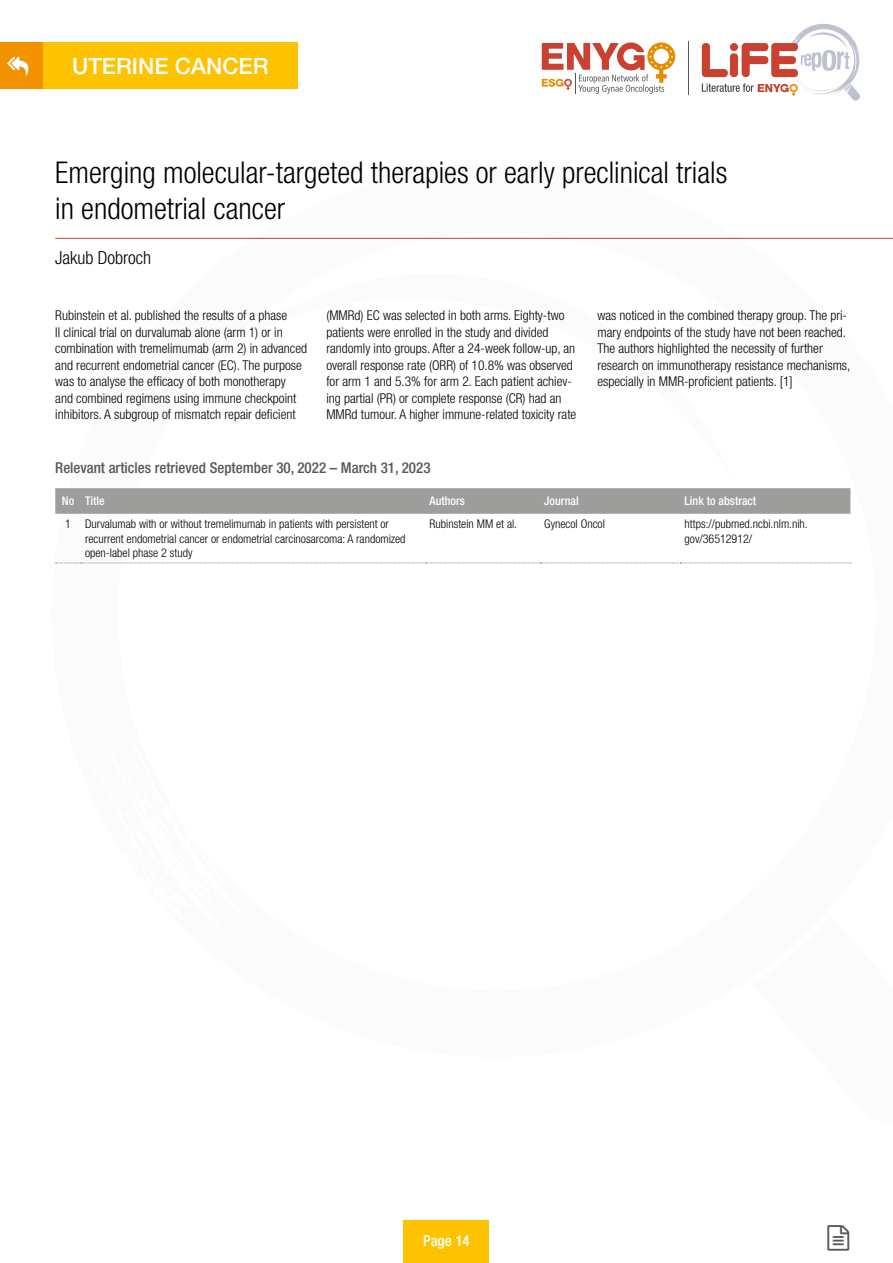
<style>
.page{position:relative;width:893px;height:1263px;background:#fff}
.page>*{position:absolute;margin:0;border:0;box-sizing:border-box;transform-origin:0 0}
.t1{font:300 condensed 30px/36px "Helvetica Neue LT Pro";color:#000}
.t2{font:500 22.5px "Helvetica Neue LT Pro";color:#fff}
.t3{font:300 condensed 18px "Helvetica Neue LT Pro";color:#000}
.t4{font:500 condensed 15px "Helvetica Neue LT Pro";color:#575756}
.t5{font:500 condensed 15px "Helvetica Neue LT Pro";color:#fff}
.t6{font:300 condensed 13.5px/16.5px "Helvetica Neue LT Pro";color:#000}
.t7{font:300 condensed 12px/14.4px "Helvetica Neue LT Pro";color:#000}
.t8{font:500 condensed 12px "Helvetica Neue LT Pro";color:#fff}
</style>
<div class="page">
<div style="left:404px;top:1220px;width:85px;height:43px;background:#fdc300"></div>
<div style="left:0;top:43px;width:298px;height:46px;background:#fdc300"></div>
<svg style="left:542px;top:42px;width:133px;height:52px"></svg>
<hr style="left:688px;top:42px;width:1px;height:53px;background:#575756">
<svg style="left:702px;top:24px;width:158px;height:77px"></svg>
<div style="left:0;top:43px;width:43px;height:46px;background:#f39200"></div>
<svg style="left:55px;top:488px;width:795px;height:26px;background:#9e9e9d"></svg>
<svg style="left:55px;top:563px;width:796px;height:1px"></svg>
<h2 class="t2" style="left:72px;top:53px;width:198px">UTERINE CANCER</h2>
<h1 class="t1" style="left:55px;top:154px;width:674px">Emerging molecular-targeted therapies or early preclinical trials in endometrial cancer</h1>
<h3 class="t3" style="left:55px;top:247px;width:97px">Jakub Dobroch</h3>
<p class="t6" style="left:55px;top:307px;width:253px">Rubinstein et al. published the results of a phase<br>II clinical trial on durvalumab alone (arm 1) or in combination with tremelimumab (arm 2) in advanced and recurrent endometrial cancer (EC). The purpose was to analyse the efficacy of both monotherapy<br>and combined regimens using immune checkpoint inhibitors. A subgroup of mismatch repair deficient</p>
<p class="t6" style="left:326px;top:307px;width:251px">(MMRd) EC was selected in both arms. Eighty-two patients were enrolled in the study and divided randomly into groups. After a 24-week follow-up, an overall response rate (ORR) of 10.8% was observed for arm 1 and 5.3% for arm 2. Each patient achiev&shy;ing partial (PR) or complete response (CR) had an MMRd tumour. A higher immune-related toxicity rate</p>
<p class="t6" style="left:597px;top:307px;width:255px">was noticed in the combined therapy group. The pri&shy;mary endpoints of the study have not been reached.<br>The authors highlighted the necessity of further research on immunotherapy resistance mechanisms, especially in MMR-proficient patients. [1]</p>
<p class="t4" style="left:55px;top:459px;width:377px">Relevant articles retrieved September 30, 2022 – March 31, 2023</p>
<p class="t8" style="left:62px;top:494px;width:44px">No Title</p>
<p class="t8" style="left:429px;top:494px;width:37px">Authors</p>
<p class="t8" style="left:544px;top:494px;width:36px">Journal</p>
<p class="t8" style="left:685px;top:494px;width:73px">Link to abstract</p>
<p class="t7" style="left:85px;top:517px;width:322px;text-indent:-20px">1 Durvalumab with or without tremelimumab in patients with persistent or recurrent endometrial cancer or endometrial carcinosarcoma: A randomized open-label phase 2 study</p>
<p class="t7" style="left:429px;top:517px;width:89px">Rubinstein MM et al.</p>
<p class="t7" style="left:544px;top:517px;width:62px">Gynecol Oncol</p>
<p class="t7" style="left:685px;top:517px;width:125px">https://pubmed.ncbi.nlm.nih. gov/36512912/</p>
<p class="t5" style="left:423px;top:1232px;width:48px">Page 14</p>
</div>
